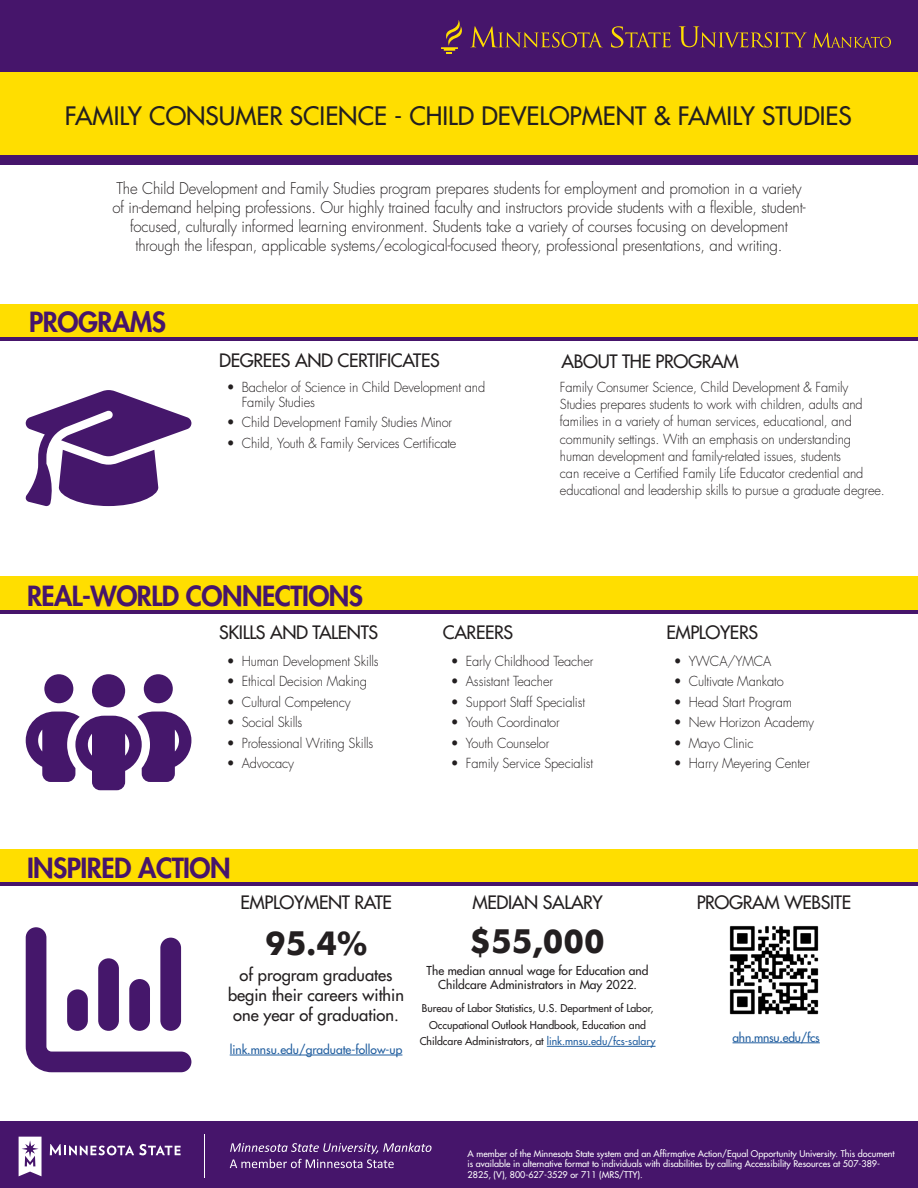
<style>
.page{position:relative;width:918px;height:1188px;background:#fff}
.page>*{position:absolute;margin:0;border:0;box-sizing:border-box;transform-origin:0 0}
.t1{font:700 33px "Futura";color:#231f20}
.t2{font:800 27px "Futura Std";letter-spacing:-.02em;color:#46156b}
.t3{font:500 24.75px "Futura Std";color:#231f20}
.t4{font:500 18px "Futura Std";letter-spacing:-.02em;color:#231f20}
.t5{font:500 16.5px/19.8px "Futura Std";color:#231f20;text-align:center}
.t6{font:300 15.75px/18.9px "Futura Std";letter-spacing:-.01em;color:#231f20;text-align:center;scale:.95 1}
.t7{font:300 13.5px/17.2px "Futura Std";letter-spacing:-.01em;color:#231f20;scale:.95 1}
.t8{font:500 12px/14.4px "Futura Std";color:#231f20;text-align:center}
.t9{font:500 12px "Futura Std";color:#215e9f}
.t10{font:500 12px "Futura Std";letter-spacing:-.02em;color:#215e9f}
.t11{font:500 10.5px/16.5px "Futura Std";color:#231f20;text-align:center}
.t12{font:500 9px/10.8px "Futura Std";color:#fff}
.s1{color:#215e9f}
</style>
<div class="page">
<div style="left:0;top:304px;width:918px;height:35px;background:#ffde00"></div>
<div style="left:0;top:576px;width:918px;height:35px;background:#ffde00"></div>
<div style="left:0;top:849px;width:918px;height:34px;background:#ffde00"></div>
<hr style="left:0;top:337px;width:918px;height:4px;background:#46156b">
<hr style="left:0;top:610px;width:918px;height:4px;background:#46156b">
<hr style="left:0;top:882px;width:918px;height:4px;background:#46156b">
<div style="left:0;top:1121px;width:918px;height:67px;background:#46156b"></div>
<svg style="left:50px;top:1144px;width:131px;height:11px"></svg>
<svg style="left:19px;top:1137px;width:23px;height:39px"></svg>
<hr style="left:204px;top:1135px;width:1px;height:43px;background:#fff">
<svg style="left:230px;top:1143px;width:202px;height:25px"></svg>
<div style="left:0;top:71px;width:918px;height:88px;background:#ffde00"></div>
<div style="left:0;top:0;width:918px;height:71px;background:#46156b"></div>
<div style="left:0;top:155px;width:918px;height:10px;background:#46156b"></div>
<svg style="left:470px;top:26px;width:421px;height:46px"></svg>
<svg style="left:441px;top:20px;width:21px;height:33px"></svg>
<svg style="left:26px;top:674px;width:165px;height:116px"></svg>
<svg style="left:25px;top:390px;width:166px;height:116px"></svg>
<svg style="left:26px;top:927px;width:165px;height:145px"></svg>
<hr style="left:230px;top:1055px;width:172px;height:1px;background:#215e9f">
<hr style="left:547px;top:1046px;width:109px;height:1px;background:#215e9f">
<img style="left:729px;top:926px;width:90px;height:89px">
<hr style="left:733px;top:1043px;width:87px;height:1px;background:#215e9f">
<h3 class="t3" style="left:65px;top:100px;width:788px">FAMILY CONSUMER SCIENCE - CHILD DEVELOPMENT &amp; FAMILY STUDIES</h3>
<p class="t6" style="left:112px;top:180px;width:731px">The Child Development and Family Studies program prepares students for employment and promotion in a variety of in-demand helping professions. Our highly trained faculty and instructors provide students with a flexible, student&shy;focused, culturally informed learning environment. Students take a variety of courses focusing on development through the lifespan, applicable systems/ecological-focused theory, professional presentations, and writing.</p>
<h2 class="t2" style="left:29px;top:305px;width:138px">PROGRAMS</h2>
<h3 class="t4" style="left:219px;top:350px;width:222px">DEGREES AND CERTIFICATES</h3>
<p class="t7" style="left:242px;top:380px;width:258px;line-height:15px;text-indent:-15px">• Bachelor of Science in Child Development and<br>Family Studies</p>
<p class="t7" style="left:227px;top:414px;width:239px">• Child Development Family Studies Minor</p>
<p class="t7" style="left:227px;top:434px;width:243px">• Child, Youth &amp; Family Services Certificate</p>
<h2 class="t2" style="left:27px;top:579px;width:338px">REAL-WORLD CONNECTIONS</h2>
<h3 class="t4" style="left:562px;top:350px;width:179px">ABOUT THE PROGRAM</h3>
<p class="t7" style="left:560px;top:379px;width:343px">Family Consumer Science, Child Development &amp; Family Studies prepares students to work with children, adults and families in a variety of human services, educational, and community settings. With an emphasis on understanding human development and family-related issues, students<br>can receive a Certified Family Life Educator credential and educational and leadership skills to pursue a graduate degree.</p>
<h3 class="t4" style="left:219px;top:621px;width:160px">SKILLS AND TALENTS</h3>
<p class="t7" style="left:227px;top:653px;width:161px">• Human Development Skills</p>
<p class="t7" style="left:227px;top:673px;width:149px">• Ethical Decision Making</p>
<p class="t7" style="left:227px;top:694px;width:132px">• Cultural Competency</p>
<p class="t7" style="left:227px;top:714px;width:81px">• Social Skills</p>
<p class="t7" style="left:227px;top:734px;width:156px">• Professional Writing Skills</p>
<p class="t7" style="left:227px;top:755px;width:72px">• Advocacy</p>
<h2 class="t2" style="left:27px;top:851px;width:205px">INSPIRED ACTION</h2>
<h3 class="t4" style="left:443px;top:621px;width:72px">CAREERS</h3>
<h3 class="t4" style="left:666px;top:621px;width:93px">EMPLOYERS</h3>
<p class="t7" style="left:451px;top:653px;width:152px">• Early Childhood Teacher</p>
<p class="t7" style="left:451px;top:673px;width:109px">• Assistant Teacher</p>
<p class="t7" style="left:451px;top:694px;width:143px">• Support Staff Specialist</p>
<p class="t7" style="left:451px;top:714px;width:116px">• Youth Coordinator</p>
<p class="t7" style="left:451px;top:734px;width:105px">• Youth Counselor</p>
<p class="t7" style="left:451px;top:755px;width:151px">• Family Service Specialist</p>
<p class="t7" style="left:674px;top:653px;width:104px">• YWCA/YMCA</p>
<p class="t7" style="left:674px;top:673px;width:117px">• Cultivate Mankato</p>
<p class="t7" style="left:674px;top:694px;width:126px">• Head Start Program</p>
<p class="t7" style="left:674px;top:714px;width:149px">• New Horizon Academy</p>
<p class="t7" style="left:674px;top:734px;width:85px">• Mayo Clinic</p>
<p class="t7" style="left:674px;top:755px;width:145px">• Harry Meyering Center</p>
<h3 class="t4" style="left:240px;top:891px;width:153px">EMPLOYMENT RATE</h3>
<h3 class="t4" style="left:473px;top:891px;width:132px">MEDIAN SALARY</h3>
<h1 class="t1" style="left:265px;top:919px;width:104px">95.4%</h1>
<p class="t5" style="left:228px;top:965px;width:178px">of program graduates begin their careers within one year of graduation.</p>
<p class="t9" style="left:230px;top:1042px;width:174px">link.mnsu.edu/graduate-follow-up</p>
<h1 class="t1" style="left:471px;top:918px;width:136px">$55,000</h1>
<p class="t8" style="left:427px;top:963px;width:223px">The median annual wage for Education and<br>Childcare Administrators in May 2022.</p>
<p class="t11" style="left:420px;top:1000px;width:237px">Bureau of Labor Statistics, U.S. Department of Labor,<br>Occupational Outlook Handbook, Education and<br>Childcare Administrators, at <span class="s1">link.mnsu.edu/fcs-salary</span></p>
<h3 class="t4" style="left:697px;top:891px;width:156px">PROGRAM WEBSITE</h3>
<p class="t10" style="left:733px;top:1030px;width:89px">ahn.mnsu.edu/fcs</p>
<p class="t12" style="left:468px;top:1148px;width:428px">A member of the Minnesota State system and an Affirmative Action/Equal Opportunity University. This document is available in alternative format to individuals with disabilities by calling Accessibility Resources at 507-389-<br>2825, (V), 800-627-3529 or 711 (MRS/TTY).</p>
</div>
